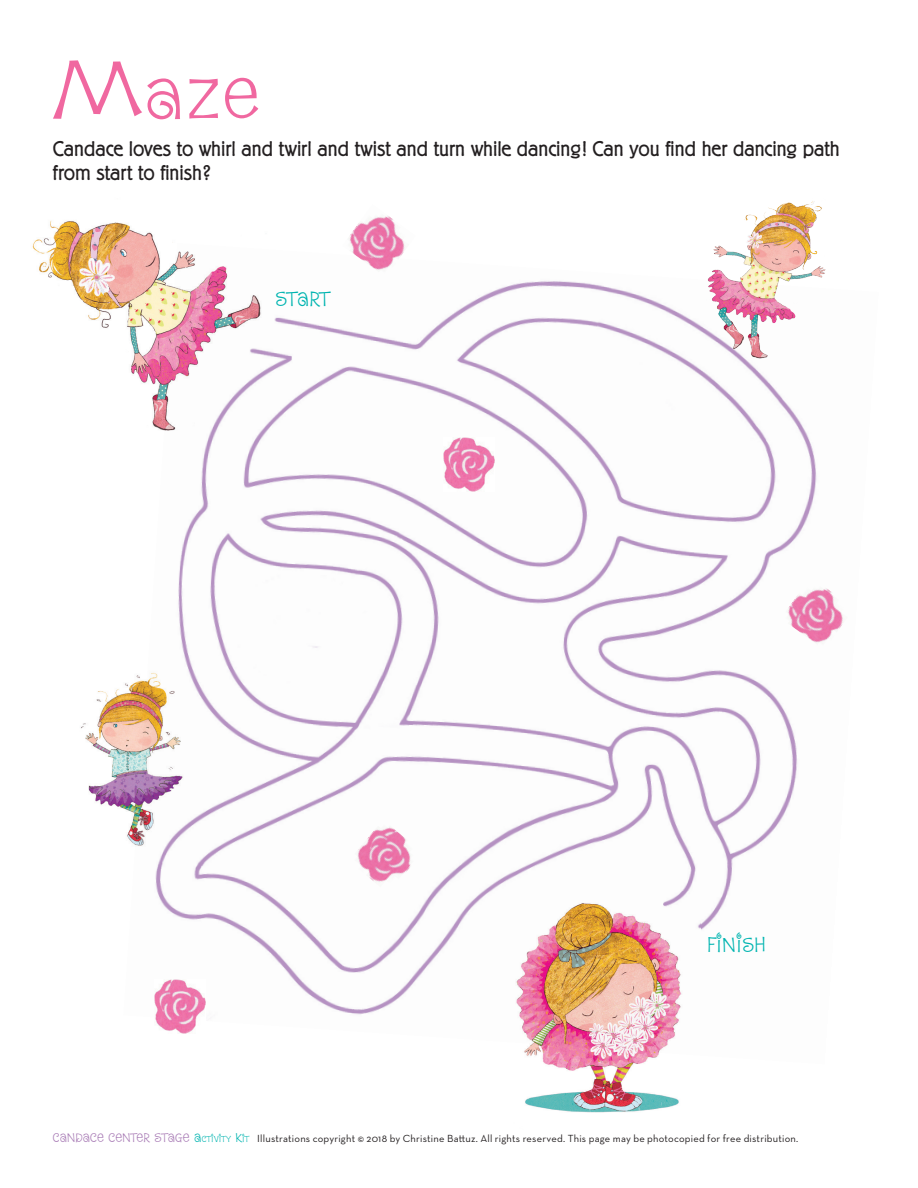
<style>
.page{position:relative;width:918px;height:1188px;background:#fff}
.page>*{position:absolute;margin:0;border:0;box-sizing:border-box;transform-origin:0 0}
.NewMainHead{font:78.75px "Dream Cake";color:#f068a0;scale:1.14 1}
.t1{font:27px "Dream Cake";letter-spacing:.02em;color:#00b4b0}
.Instructions{font:300 21px/24px "Berliner Grotesk";letter-spacing:-.005em;color:#231f20}
.t2{font:10.5px "Neutraface Text";letter-spacing:.02em;color:#231f20}
.s1{font-size:112.5px}
.s2{font-family:"Dream Cake";font-size:16.5px;color:#a87bb5}
.s3{font-family:"Dream Cake";font-size:16.5px;color:#00b4b0}
.s4{font-family:"Dream Cake";font-size:11.55px;color:#00b4b0}
</style>
<div class="page">
<img style="left:32px;top:220px;width:123px;height:108px">
<img style="left:81px;top:689px;width:42px;height:120px">
<img style="left:744px;top:201px;width:78px;height:42px">
<img style="left:123px;top:243px;width:703px;height:791px">
<img style="left:509px;top:893px;width:190px;height:220px">
<img style="left:443px;top:438px;width:51px;height:53px">
<img style="left:154px;top:980px;width:52px;height:53px">
<img style="left:349px;top:820px;width:73px;height:74px">
<img style="left:781px;top:577px;width:62px;height:73px">
<img style="left:342px;top:216px;width:74px;height:61px">
<p class="NewMainHead" style="left:53px;top:46px;width:183px"><span class="s1">M</span>aze</p>
<p class="Instructions" style="left:53px;top:137px;width:789px">Candace loves to whirl and twirl and twist and turn while dancing! Can you find her dancing path from start to finish?</p>
<p class="t1" style="left:275px;top:281px;width:55px">Start</p>
<p class="t1" style="left:707px;top:927px;width:60px">Finish</p>
<p class="t2" style="left:53px;top:1132px;width:747px"><span class="s2">CANDACE CENTER STAGE</span> <span class="s3">A</span><span class="s4">ctivity</span> <span class="s3">K</span><span class="s4">it</span> Illustrations copyright © 2018 by Christine Battuz. All rights reserved. This page may be photocopied for free distribution.</p>
</div>
